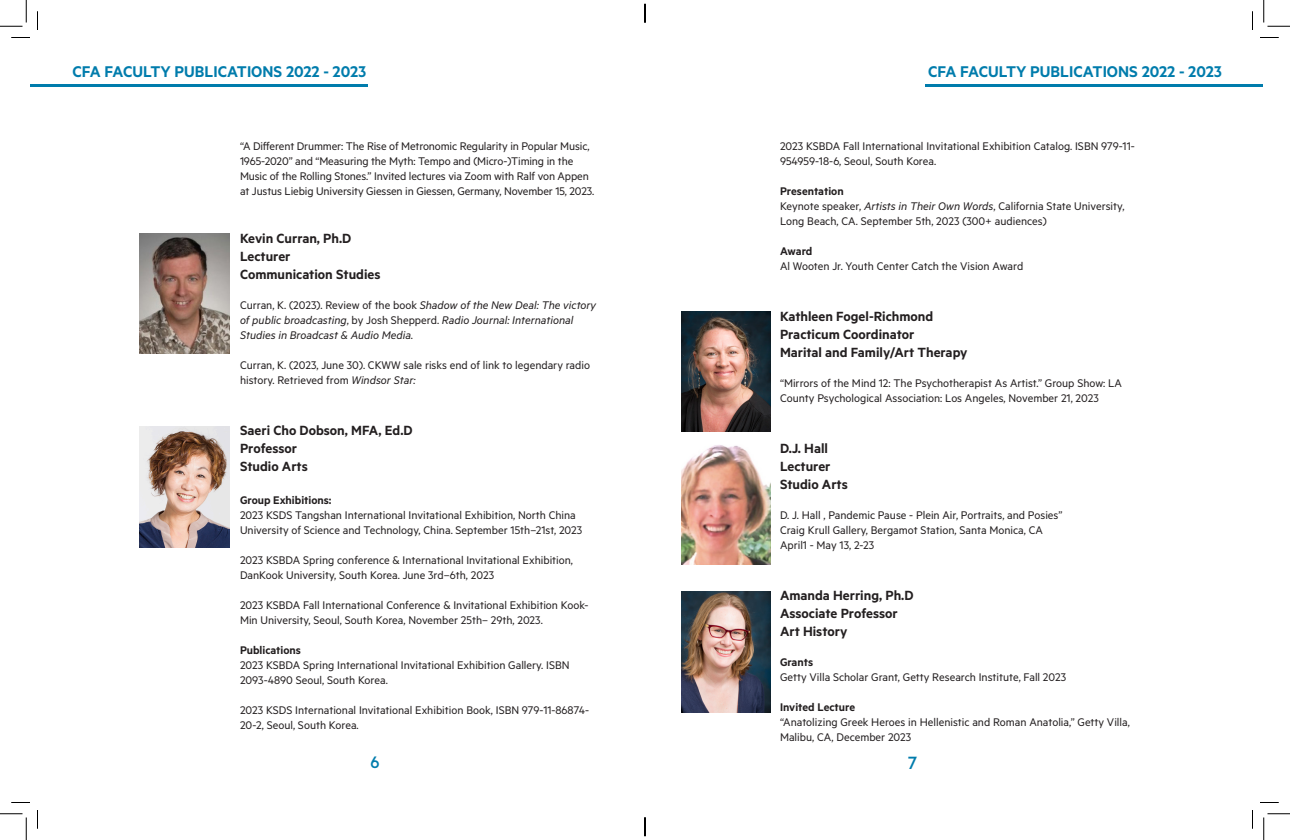
<style>
.page{position:relative;width:1290px;height:840px;background:#fff}
.page>*{position:absolute;margin:0;border:0;box-sizing:border-box;transform-origin:0 0}
.t1{font:500 20px "Metric";color:#007cac}
.t2{font:500 18.75px "Metric";color:#007cac}
.t3{font:600 17.5px "Metric";color:#007cac}
.t4{font:600 15px "Metric";color:#231f20}
.t5{font:12.5px/15px "Metric";color:#231f20}
.t6{font:italic 12.5px/15px "Metric";color:#231f20}
.t7{font:600 12.5px "Metric";color:#231f20}
.s1{font-style:normal}
.s2{font-style:italic}
</style>
<div class="page">
<hr style="left:30px;top:84px;width:338px;height:3px;background:#007cac">
<hr style="left:925px;top:84px;width:338px;height:3px;background:#007cac">
<img style="left:139px;top:233px;width:90px;height:121px">
<img style="left:139px;top:427px;width:90px;height:120px">
<img style="left:681px;top:312px;width:90px;height:120px">
<img style="left:681px;top:445px;width:90px;height:120px">
<img style="left:681px;top:592px;width:90px;height:120px">
<svg style="left:11px;top:37px;width:19px;height:1px"></svg>
<svg style="left:1260px;top:37px;width:19px;height:1px"></svg>
<svg style="left:11px;top:802px;width:19px;height:1px"></svg>
<svg style="left:1260px;top:802px;width:19px;height:1px"></svg>
<svg style="left:37px;top:11px;width:1px;height:19px"></svg>
<svg style="left:37px;top:810px;width:1px;height:19px"></svg>
<svg style="left:1252px;top:11px;width:1px;height:19px"></svg>
<svg style="left:1252px;top:810px;width:1px;height:19px"></svg>
<svg style="left:0;top:0;width:27px;height:27px"></svg>
<svg style="left:0;top:814px;width:27px;height:26px"></svg>
<svg style="left:1264px;top:0;width:26px;height:27px"></svg>
<svg style="left:1264px;top:814px;width:26px;height:26px"></svg>
<svg style="left:644px;top:4px;width:2px;height:18px"></svg>
<svg style="left:644px;top:818px;width:2px;height:18px"></svg>
<h3 class="t3" style="left:72px;top:61px;width:295px">CFA FACULTY PUBLICATIONS 2022 - 2023</h3>
<h3 class="t3" style="left:928px;top:61px;width:295px">CFA FACULTY PUBLICATIONS 2022 - 2023</h3>
<p class="t5" style="left:240px;top:139px;width:356px">“A Different Drummer: The Rise of Metronomic Regularity in Popular Music, 1965-2020” and “Measuring the Myth: Tempo and (Micro-)Timing in the Music of the Rolling Stones.” Invited lectures via Zoom with Ralf von Appen at Justus Liebig University Giessen in Giessen, Germany, November 15, 2023.</p>
<p class="t4" style="left:240px;top:230px;width:113px">Kevin Curran, Ph.D</p>
<p class="t4" style="left:240px;top:248px;width:52px">Lecturer</p>
<p class="t4" style="left:240px;top:266px;width:142px">Communication Studies</p>
<p class="t6" style="left:240px;top:298px;width:358px"><span class="s1">Curran, K. (2023). Review of the book</span> Shadow of the New Deal: The victory of public broadcasting<span class="s1">, by Josh Shepperd.</span> Radio Journal: International<br>Studies in Broadcast &amp; Audio Media.</p>
<p class="t5" style="left:240px;top:358px;width:352px">Curran, K. (2023, June 30). CKWW sale risks end of link to legendary radio history. Retrieved from <span class="s2">Windsor Star:</span></p>
<p class="t4" style="left:240px;top:422px;width:174px">Saeri Cho Dobson, MFA, Ed.D</p>
<p class="t4" style="left:240px;top:440px;width:59px">Professor</p>
<p class="t4" style="left:240px;top:458px;width:69px">Studio Arts</p>
<p class="t7" style="left:240px;top:493px;width:93px">Group Exhibitions:</p>
<p class="t5" style="left:240px;top:508px;width:344px">2023 KSDS Tangshan International Invitational Exhibition, North China<br>University of Science and Technology, China. September 15th–21st, 2023</p>
<p class="t5" style="left:240px;top:553px;width:335px">2023 KSBDA Spring conference &amp; International Invitational Exhibition,<br>DanKook University, South Korea. June 3rd–6th, 2023</p>
<p class="t5" style="left:240px;top:598px;width:350px">2023 KSBDA Fall International Conference &amp; Invitational Exhibition Kook-<br>Min University, Seoul, South Korea, November 25th– 29th, 2023.</p>
<p class="t7" style="left:240px;top:643px;width:62px">Publications</p>
<p class="t5" style="left:240px;top:658px;width:331px">2023 KSBDA Spring International Invitational Exhibition Gallery. ISBN<br>2093-4890 Seoul, South Korea.</p>
<p class="t5" style="left:240px;top:703px;width:351px">2023 KSDS International Invitational Exhibition Book, ISBN 979-11-86874-<br>20-2, Seoul, South Korea.</p>
<p class="t5" style="left:780px;top:139px;width:356px">2023 KSBDA Fall International Invitational Exhibition Catalog. ISBN 979-11-<br>954959-18-6, Seoul, South Korea.</p>
<p class="t7" style="left:780px;top:184px;width:65px">Presentation</p>
<p class="t5" style="left:780px;top:199px;width:346px">Keynote speaker, <span class="s2">Artists in Their Own Words</span>, California State University,<br>Long Beach, CA. September 5th, 2023 (300+ audiences)</p>
<p class="t7" style="left:780px;top:244px;width:34px">Award</p>
<p class="t5" style="left:780px;top:259px;width:245px">Al Wooten Jr. Youth Center Catch the Vision Award</p>
<p class="t4" style="left:780px;top:308px;width:155px">Kathleen Fogel-Richmond</p>
<p class="t4" style="left:780px;top:326px;width:136px">Practicum Coordinator</p>
<p class="t4" style="left:780px;top:344px;width:189px">Marital and Family/Art Therapy</p>
<p class="t5" style="left:780px;top:376px;width:343px">“Mirrors of the Mind 12: The Psychotherapist As Artist.” Group Show: LA<br>County Psychological Association: Los Angeles, November 21, 2023</p>
<p class="t4" style="left:780px;top:440px;width:50px">D.J. Hall</p>
<p class="t4" style="left:780px;top:458px;width:52px">Lecturer</p>
<p class="t4" style="left:780px;top:476px;width:69px">Studio Arts</p>
<p class="t5" style="left:780px;top:508px;width:284px">D. J. Hall , Pandemic Pause - Plein Air, Portraits, and Posies”</p>
<p class="t5" style="left:780px;top:523px;width:264px">Craig Krull Gallery, Bergamot Station, Santa Monica, CA</p>
<p class="t5" style="left:780px;top:538px;width:96px">April1 - May 13, 2-23</p>
<p class="t4" style="left:780px;top:587px;width:135px">Amanda Herring, Ph.D</p>
<p class="t4" style="left:780px;top:605px;width:119px">Associate Professor</p>
<p class="t4" style="left:780px;top:623px;width:69px">Art History</p>
<p class="t7" style="left:780px;top:655px;width:35px">Grants</p>
<p class="t5" style="left:780px;top:670px;width:288px">Getty Villa Scholar Grant, Getty Research Institute, Fall 2023</p>
<p class="t7" style="left:780px;top:700px;width:77px">Invited Lecture</p>
<p class="t5" style="left:780px;top:715px;width:351px">“Anatolizing Greek Heroes in Hellenistic and Roman Anatolia,” Getty Villa,<br>Malibu, CA, December 2023</p>
<h2 class="t2" style="left:370px;top:752px;width:11px">6</h2>
<h1 class="t1" style="left:908px;top:752px;width:11px">7</h1>
</div>
